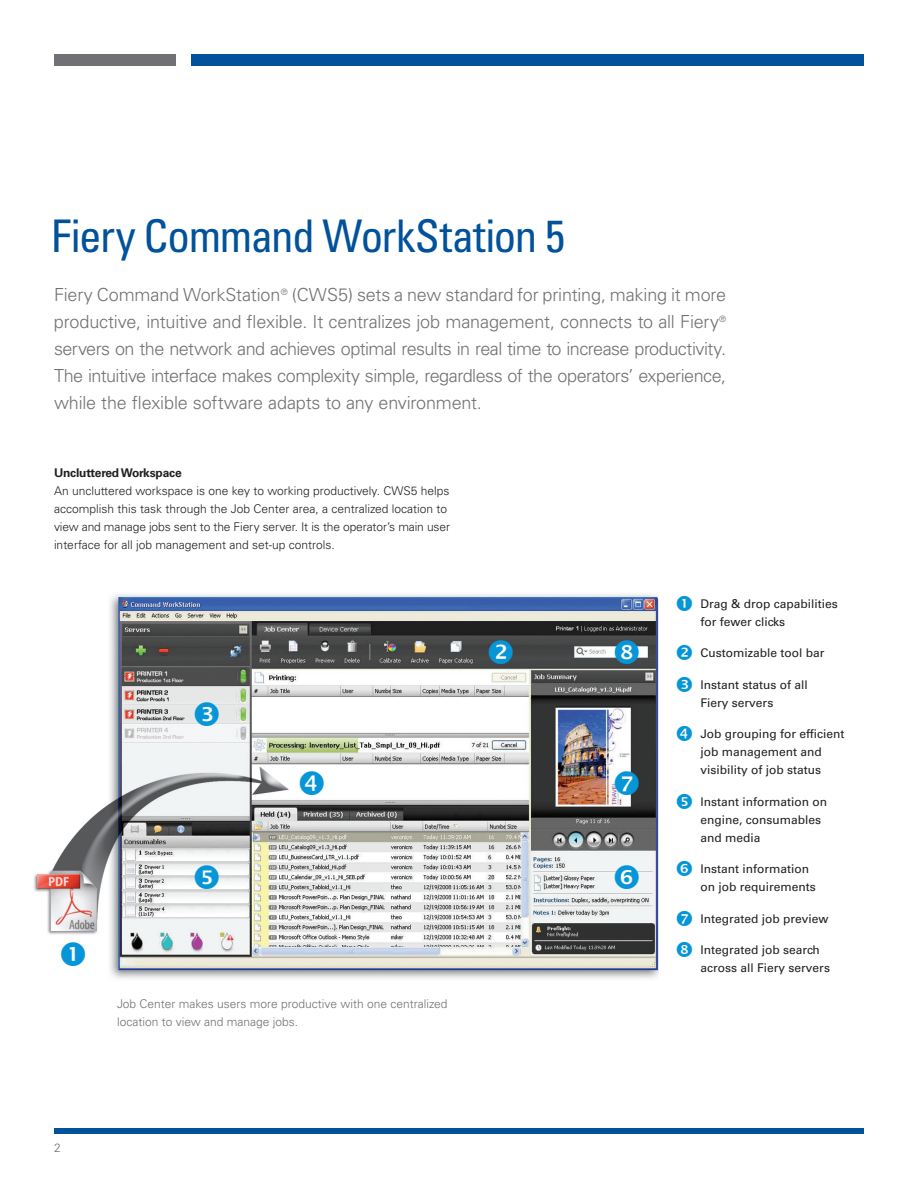
<style>
.page{position:relative;width:918px;height:1188px;background:#fff}
.page>*{position:absolute;margin:0;border:0;box-sizing:border-box;transform-origin:0 0}
.t1{font:condensed 45px "Univers LT Std";letter-spacing:-.03em;color:#01529a}
.t2{font:300 18px/27px "Univers LT Std";letter-spacing:-.01em;color:#717074;text-align:justify}
.t3{font:12px/18px "Univers LT Std";color:#231f20}
.t4{font:300 12px/18px "Univers LT Std";color:#231f20}
.t5{font:300 12px/18px "Univers LT Std";color:#717074}
.t6{font:700 12px "Univers LT Std";letter-spacing:-.015em;color:#231f20}
</style>
<div class="page">
<div style="left:54px;top:54px;width:121px;height:12px;background:#717074"></div>
<div style="left:192px;top:54px;width:672px;height:12px;background:#01529a"></div>
<div style="left:54px;top:1128px;width:810px;height:6px;background:#01529a"></div>
<img style="left:34px;top:594px;width:625px;height:385px">
<svg style="left:489px;top:640px;width:24px;height:24px"></svg>
<svg style="left:615px;top:640px;width:24px;height:24px"></svg>
<svg style="left:300px;top:771px;width:24px;height:24px"></svg>
<svg style="left:615px;top:771px;width:24px;height:24px"></svg>
<svg style="left:195px;top:864px;width:24px;height:25px"></svg>
<svg style="left:615px;top:864px;width:24px;height:25px"></svg>
<svg style="left:61px;top:942px;width:24px;height:24px"></svg>
<svg style="left:195px;top:702px;width:24px;height:24px"></svg>
<h1 class="t1" style="left:51px;top:207px;width:516px">Fiery Command WorkStation 5</h1>
<p class="t2" style="left:54px;top:281px;width:674px">Fiery Command WorkStation<sup>®</sup> (CWS5) sets a new standard for printing, making it more productive, intuitive and flexible. It centralizes job management, connects to all Fiery<sup>® </sup>servers on the network and achieves optimal results in real time to increase productivity.<br>The intuitive interface makes complexity simple, regardless of the operators’ experience, while the flexible software adapts to any environment.</p>
<p class="t6" style="left:54px;top:465px;width:129px">Uncluttered Workspace</p>
<p class="t4" style="left:54px;top:481px;width:398px">An uncluttered workspace is one key to working productively. CWS5 helps accomplish this task through the Job Center area, a centralized location to view and manage jobs sent to the Fiery server. It is the operator’s main user interface for all job management and set-up controls.</p>
<p class="t5" style="left:54px;top:1138px;width:8px">2</p>
<p class="t5" style="left:117px;top:995px;width:332px">Job Center makes users more productive with one centralized location to view and manage jobs.</p>
<p class="t3" style="left:700px;top:594px;width:139px">Drag &amp; drop capabilities for fewer clicks</p>
<p class="t3" style="left:700px;top:644px;width:126px">Customizable tool bar</p>
<p class="t3" style="left:700px;top:675px;width:109px">Instant status of all<br>Fiery servers</p>
<p class="t3" style="left:700px;top:725px;width:146px">Job grouping for efficient job management and visibility of job status</p>
<p class="t3" style="left:700px;top:792px;width:128px">Instant information on engine, consumables and media</p>
<p class="t3" style="left:700px;top:860px;width:117px">Instant information on job requirements</p>
<p class="t3" style="left:700px;top:909px;width:130px">Integrated job preview</p>
<p class="t3" style="left:700px;top:941px;width:131px">Integrated job search across all Fiery servers</p>
</div>
